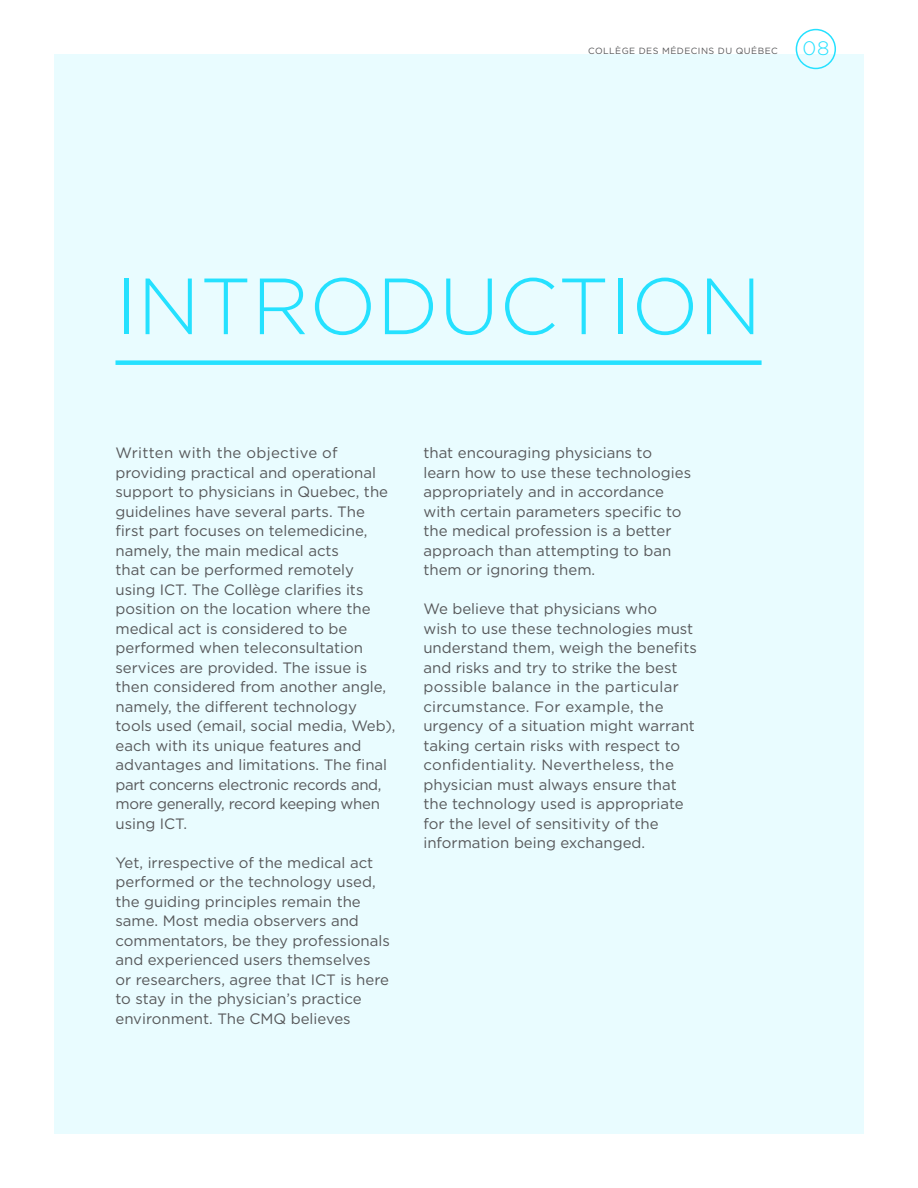
<style>
.page{position:relative;width:918px;height:1188px;background:#fff}
.page>*{position:absolute;margin:0;border:0;box-sizing:border-box;transform-origin:0 0}
.t1{font:300 79.5px "Gotham";color:#25e1ff}
.t2{font:300 19.5px "Gotham";color:#25e1ff}
.t3{font:15px/19.5px "Gotham";color:#57585a}
.t4{font:9px "Gotham";letter-spacing:.05em;color:#57585a}
</style>
<div class="page">
<div style="left:54px;top:54px;width:810px;height:1080px;background:#e9fcff"></div>
<div style="left:796px;top:29px;width:40px;height:40px;border:2px solid #25e1ff;border-radius:50%"></div>
<div style="left:116px;top:360px;width:646px;height:5px;background:#25e1ff"></div>
<p class="t4" style="left:588px;top:45px;width:191px">COLLÈGE DES MÉDECINS DU QUÉBEC</p>
<h2 class="t2" style="left:802px;top:38px;width:29px">08</h2>
<p class="t1" style="left:116px;top:263px;width:648px">INTRODUCTION</p>
<p class="t3" style="left:116px;top:443px;width:282px">Written with the objective of providing practical and operational support to physicians in Quebec, the guidelines have several parts. The first part focuses on telemedicine, namely, the main medical acts<br>that can be performed remotely using ICT. The Collège clarifies its position on the location where the medical act is considered to be performed when teleconsultation services are provided. The issue is then considered from another angle, namely, the different technology tools used (email, social media, Web), each with its unique features and advantages and limitations. The final part concerns electronic records and, more generally, record keeping when using ICT.</p>
<p class="t3" style="left:116px;top:852px;width:276px">Yet, irrespective of the medical act performed or the technology used, the guiding principles remain the same. Most media observers and commentators, be they professionals and experienced users themselves or researchers, agree that ICT is here to stay in the physician’s practice environment. The CMQ believes</p>
<p class="t3" style="left:423px;top:443px;width:269px">that encouraging physicians to learn how to use these technologies appropriately and in accordance with certain parameters specific to the medical profession is a better approach than attempting to ban them or ignoring them.</p>
<p class="t3" style="left:423px;top:599px;width:275px">We believe that physicians who<br>wish to use these technologies must understand them, weigh the benefits and risks and try to strike the best possible balance in the particular circumstance. For example, the urgency of a situation might warrant taking certain risks with respect to confidentiality. Nevertheless, the physician must always ensure that the technology used is appropriate for the level of sensitivity of the information being exchanged.</p>
</div>
